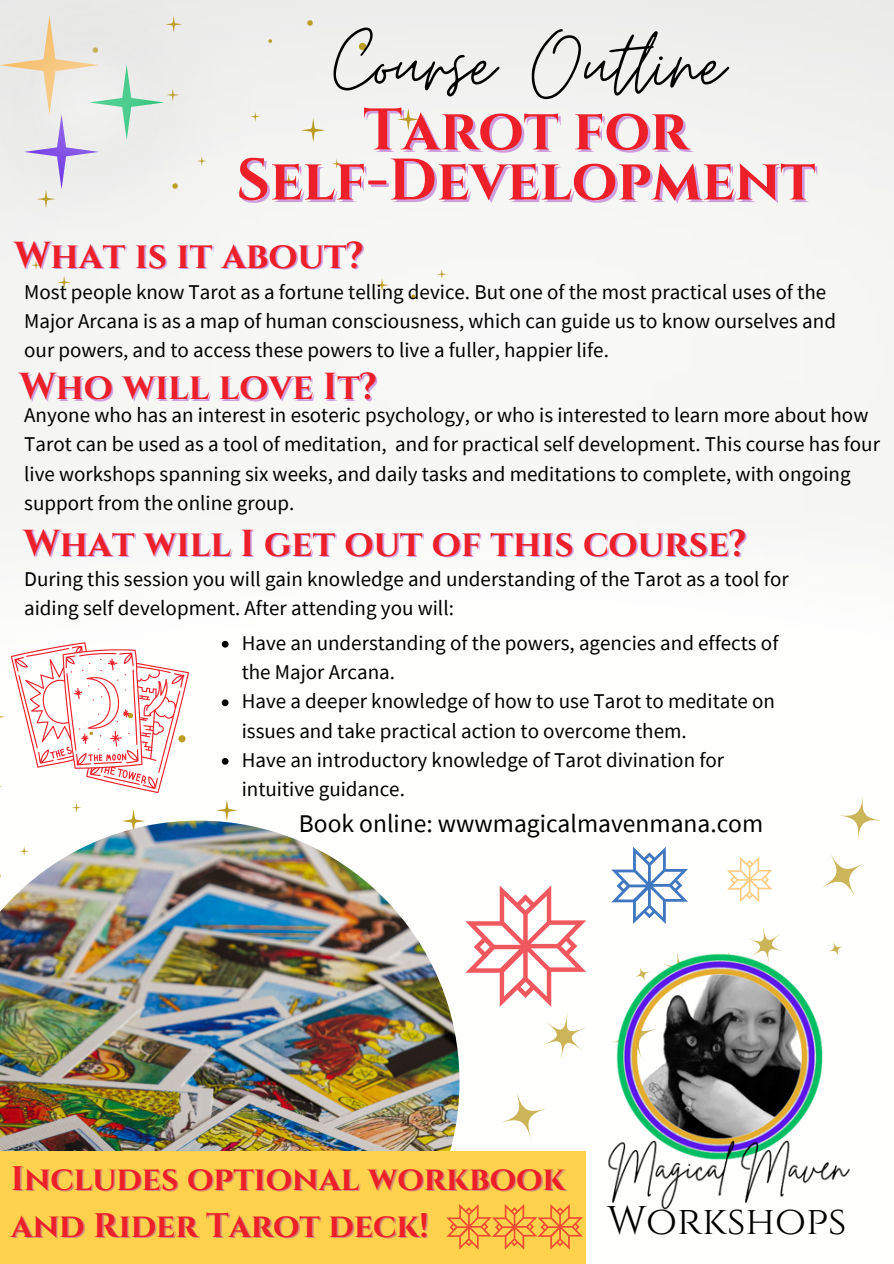
<style>
.page{position:relative;width:894px;height:1264px;background:#fff}
.page>*{position:absolute;margin:0;border:0;box-sizing:border-box;transform-origin:0 0}
.t1{font:97.95px "Moon Time";color:#000}
.t2{font:700 58.35px "Cinzel";color:#ed1f29}
.t3{font:39.9px "Cinzel";color:#000}
.t4{font:700 37.5px "Cinzel";color:#ed1f29}
.t5{font:700 34.05px "Cinzel";color:#ed1f29}
.t6{font:25.5px "Source Sans Pro";color:#000}
.t7{font:21px/29.2px "Source Sans Pro";color:#000}
</style>
<div class="page">
<div style="left:0;top:0;width:893px;height:1096px;background:#f7f7f6"></div>
<svg style="left:397px;top:108px;width:22px;height:23px"></svg>
<svg style="left:57px;top:275px;width:14px;height:14px"></svg>
<svg style="left:332px;top:159px;width:9px;height:10px"></svg>
<svg style="left:436px;top:269px;width:10px;height:10px"></svg>
<svg style="left:375px;top:278px;width:14px;height:14px"></svg>
<svg style="left:282px;top:174px;width:13px;height:14px"></svg>
<svg style="left:301px;top:118px;width:24px;height:24px"></svg>
<svg style="left:307px;top:20px;width:6px;height:6px"></svg>
<svg style="left:268px;top:39px;width:4px;height:4px"></svg>
<svg style="left:411px;top:294px;width:4px;height:4px"></svg>
<svg style="left:359px;top:43px;width:7px;height:7px"></svg>
<svg style="left:818px;top:851px;width:48px;height:48px"></svg>
<svg style="left:498px;top:1089px;width:51px;height:51px"></svg>
<svg style="left:835px;top:793px;width:49px;height:49px"></svg>
<img style="left:559px;top:919px;width:301px;height:291px">
<svg style="left:0;top:708px;width:5px;height:17px"></svg>
<svg style="left:216px;top:799px;width:22px;height:21px"></svg>
<svg style="left:72px;top:802px;width:9px;height:10px"></svg>
<svg style="left:0;top:779px;width:2px;height:14px"></svg>
<svg style="left:121px;top:809px;width:24px;height:11px"></svg>
<img style="left:0;top:820px;width:459px;height:331px">
<svg style="left:611px;top:846px;width:76px;height:78px"></svg>
<svg style="left:726px;top:856px;width:46px;height:46px"></svg>
<div style="left:0;top:0;width:264px;height:273px;background:#eeeeed"></div>
<svg style="left:465px;top:885px;width:125px;height:179px"></svg>
<svg style="left:11px;top:642px;width:178px;height:151px"></svg>
<div style="left:0;top:1151px;width:586px;height:112px;background:#fed24d"></div>
<svg style="left:222px;top:641px;width:6px;height:6px"></svg>
<svg style="left:222px;top:699px;width:6px;height:7px"></svg>
<svg style="left:222px;top:758px;width:6px;height:6px"></svg>
<svg style="left:446px;top:1204px;width:136px;height:45px"></svg>
<p class="t1" style="left:333px;top:5px;width:392px">Course Outline</p>
<p class="t2" style="left:363px;top:93px;width:326px">Tarot for</p>
<p class="t2" style="left:236px;top:143px;width:580px">Self-Development</p>
<h2 class="t4" style="left:14px;top:231px;width:351px">What is it about?</h2>
<p class="t7" style="left:24px;top:277px;width:813px">Most people know Tarot as a fortune telling device. But one of the most practical uses of the<br>Major Arcana is as a map of human consciousness, which can guide us to know ourselves and our powers, and to access these powers to live a fuller, happier life.</p>
<h3 class="t4" style="left:19px;top:363px;width:359px">Who will love It?</h3>
<h3 class="t7" style="left:24px;top:400px;width:857px">Anyone who has an interest in esoteric psychology, or who is interested to learn more about how Tarot can be used as a tool of meditation, and for practical self development. This course has four live workshops spanning six weeks, and daily tasks and meditations to complete, with ongoing support from the online group.</h3>
<p class="t4" style="left:23px;top:519px;width:724px">What will I get out of this course?</p>
<p class="t7" style="left:24px;top:563px;width:765px">During this session you will gain knowledge and understanding of the Tarot as a tool for aiding self development. After attending you will:</p>
<p class="t7" style="left:242px;top:627px;width:538px">Have an understanding of the powers, agencies and effects of the Major Arcana.</p>
<p class="t7" style="left:242px;top:686px;width:534px">Have a deeper knowledge of how to use Tarot to meditate on issues and take practical action to overcome them.</p>
<p class="t7" style="left:242px;top:744px;width:484px">Have an introductory knowledge of Tarot divination for intuitive guidance.</p>
<p class="t6" style="left:299px;top:807px;width:465px">Book online: wwwmagicalmavenmana.com</p>
<p class="t5" style="left:11px;top:1156px;width:556px">Includes optional workbook</p>
<p class="t5" style="left:11px;top:1203px;width:419px">and Rider Tarot deck!</p>
<p class="t3" style="left:606px;top:1194px;width:241px">Workshops</p>
</div>
